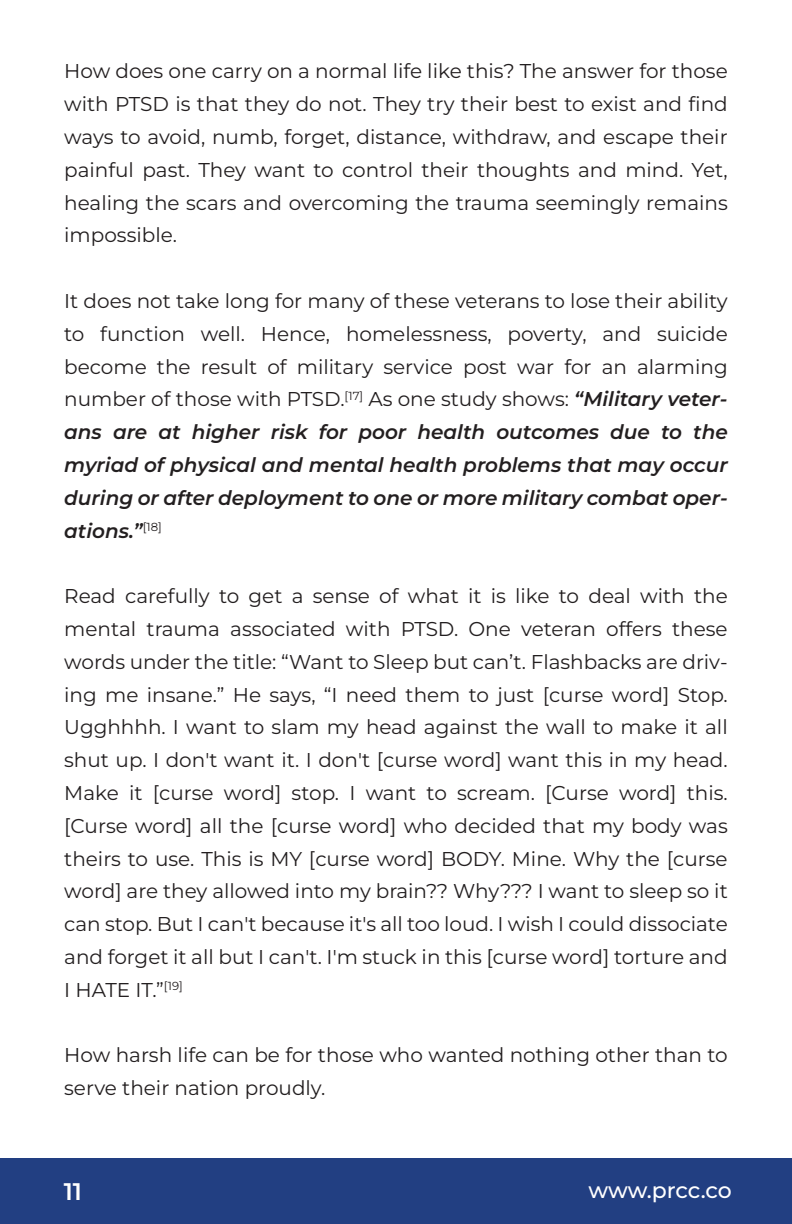
<style>
.page{position:relative;width:792px;height:1224px;background:#fff}
.page>*{position:absolute;margin:0;border:0;box-sizing:border-box;transform-origin:0 0}
.t1{font:600 24px "Montserrat";color:#fff}
.t2{font:500 22px "Montserrat";letter-spacing:-.01em;color:#fff}
.t3{font:20px/32.8px "Montserrat";color:#231f20;text-align:justify}
.s1{font-weight:600;font-style:italic}
</style>
<div class="page">
<div style="left:0;top:1158px;width:792px;height:66px;background:#223f82"></div>
<p class="t3" style="left:64px;top:54px;width:665px">How does one carry on a normal life like this? The answer for those with PTSD is that they do not. They try their best to exist and find ways to avoid, numb, forget, distance, withdraw, and escape their painful past. They want to control their thoughts and mind. Yet, healing the scars and overcoming the trauma seemingly remains impossible.</p>
<p class="t3" style="left:64px;top:284px;width:665px">It does not take long for many of these veterans to lose their ability to function well. Hence, homelessness, poverty, and suicide become the result of military service post war for an alarming number of those with PTSD.<sup>[17]</sup> As one study shows: <span class="s1">“Military veter&shy;ans are at higher risk for poor health outcomes due to the myriad of physical and mental health problems that may occur during or after deployment to one or more military combat oper&shy;ations.”</span><sup>[18]</sup></p>
<p class="t3" style="left:64px;top:579px;width:665px">Read carefully to get a sense of what it is like to deal with the mental trauma associated with PTSD. One veteran offers these words under the title: “Want to Sleep but can’t. Flashbacks are driv&shy;ing me insane.” He says, “I need them to just [curse word] Stop.<br>Ugghhhh. I want to slam my head against the wall to make it all shut up. I don't want it. I don't [curse word] want this in my head.<br>Make it [curse word] stop. I want to scream. [Curse word] this. [Curse word] all the [curse word] who decided that my body was theirs to use. This is MY [curse word] BODY. Mine. Why the [curse word] are they allowed into my brain?? Why??? I want to sleep so it can stop. But I can't because it's all too loud. I wish I could dissociate and forget it all but I can't. I'm stuck in this [curse word] torture and I HATE IT.”<sup>[19]</sup></p>
<p class="t3" style="left:64px;top:1038px;width:665px">How harsh life can be for those who wanted nothing other than to serve their nation proudly.</p>
<p class="t1" style="left:64px;top:1175px;width:20px">11</p>
<p class="t2" style="left:588px;top:1175px;width:145px">www.prcc.co</p>
</div>
